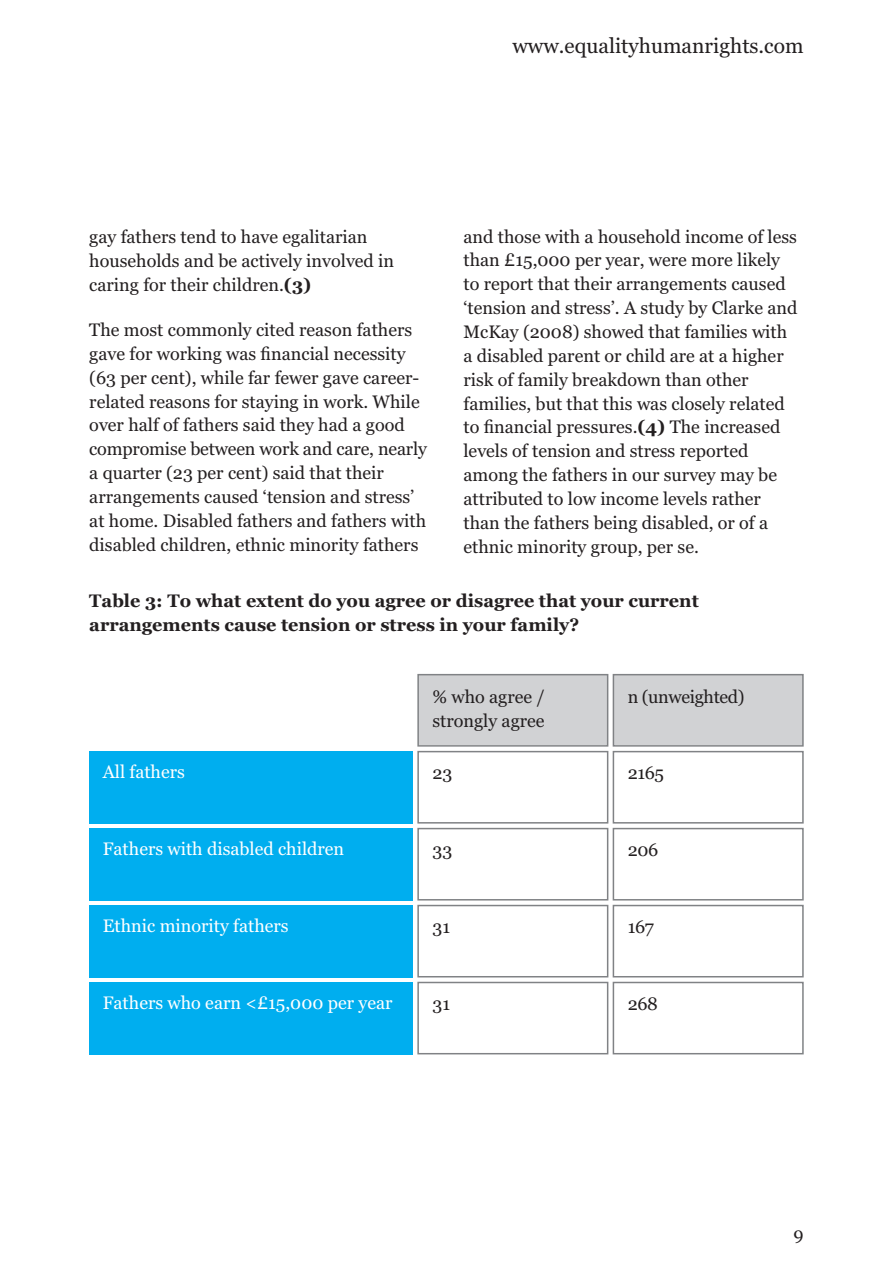
<style>
.page{position:relative;width:893px;height:1263px;background:#fff}
.page>*{position:absolute;margin:0;border:0;box-sizing:border-box;transform-origin:0 0}
.t1{font:21px "Georgia";color:#231f20}
.t2{font:18px/23.9px "Georgia";color:#231f20}
.t3{font:700 18px/24px "Georgia";color:#231f20}
.t4{font:18px "Georgia";color:#fff}
.t5{font:18px "Georgia";letter-spacing:-.02em;color:#231f20}
.s1{font-weight:700}
</style>
<div class="page">
<div style="left:419px;top:675px;width:188px;height:70px;background:#d1d2d4"></div>
<div style="left:417px;top:674px;width:191px;height:73px;border:2px solid #808285"></div>
<div style="left:614px;top:675px;width:188px;height:70px;background:#d1d2d4"></div>
<div style="left:613px;top:674px;width:191px;height:73px;border:2px solid #808285"></div>
<div style="left:89px;top:982px;width:324px;height:72px;background:#00aeef"></div>
<div style="left:417px;top:982px;width:191px;height:72px;border:2px solid #808285"></div>
<div style="left:613px;top:982px;width:191px;height:72px;border:2px solid #808285"></div>
<div style="left:89px;top:751px;width:324px;height:72px;background:#00aeef"></div>
<div style="left:417px;top:751px;width:191px;height:72px;border:2px solid #808285"></div>
<div style="left:613px;top:751px;width:191px;height:72px;border:2px solid #808285"></div>
<div style="left:89px;top:828px;width:324px;height:72px;background:#00aeef"></div>
<div style="left:417px;top:828px;width:191px;height:72px;border:2px solid #808285"></div>
<div style="left:613px;top:828px;width:191px;height:72px;border:2px solid #808285"></div>
<div style="left:89px;top:905px;width:324px;height:72px;background:#00aeef"></div>
<div style="left:417px;top:905px;width:191px;height:72px;border:2px solid #808285"></div>
<div style="left:613px;top:905px;width:191px;height:72px;border:2px solid #808285"></div>
<p class="t1" style="left:512px;top:37px;width:293px">www.equalityhumanrights.com</p>
<p class="t2" style="left:89px;top:226px;width:306px">gay fathers tend to have egalitarian households and be actively involved in caring for their children.<span class="s1">(3)</span></p>
<p class="t2" style="left:89px;top:319px;width:339px">The most commonly cited reason fathers gave for working was financial necessity (63 per cent), while far fewer gave career&shy;related reasons for staying in work. While over half of fathers said they had a good compromise between work and care, nearly a quarter (23 per cent) said that their arrangements caused ‘tension and stress’ at home. Disabled fathers and fathers with disabled children, ethnic minority fathers</p>
<p class="t2" style="left:463px;top:226px;width:336px">and those with a household income of less than £15,000 per year, were more likely to report that their arrangements caused ‘tension and stress’. A study by Clarke and McKay (2008) showed that families with a disabled parent or child are at a higher risk of family breakdown than other families, but that this was closely related to financial pressures.<span class="s1">(4)</span> The increased levels of tension and stress reported among the fathers in our survey may be attributed to low income levels rather than the fathers being disabled, or of a ethnic minority group, per se.</p>
<p class="t3" style="left:89px;top:590px;width:611px">Table 3: To what extent do you agree or disagree that your current arrangements cause tension or stress in your family?</p>
<p class="t2" style="left:432px;top:686px;width:114px">% who agree / strongly agree</p>
<p class="t5" style="left:628px;top:689px;width:118px">n (unweighted)</p>
<p class="t4" style="left:103px;top:764px;width:84px">All fathers</p>
<p class="t2" style="left:432px;top:763px;width:21px">23</p>
<p class="t2" style="left:628px;top:763px;width:38px">2165</p>
<p class="t4" style="left:103px;top:841px;width:243px">Fathers with disabled children</p>
<p class="t2" style="left:432px;top:840px;width:21px">33</p>
<p class="t2" style="left:628px;top:840px;width:32px">206</p>
<p class="t4" style="left:103px;top:918px;width:187px">Ethnic minority fathers</p>
<p class="t2" style="left:432px;top:917px;width:19px">31</p>
<p class="t2" style="left:628px;top:917px;width:28px">167</p>
<p class="t4" style="left:103px;top:995px;width:291px">Fathers who earn &lt;£15,000 per year</p>
<p class="t2" style="left:432px;top:993px;width:19px">31</p>
<p class="t2" style="left:628px;top:993px;width:32px">268</p>
<p class="t2" style="left:793px;top:1223px;width:12px">9</p>
</div>
